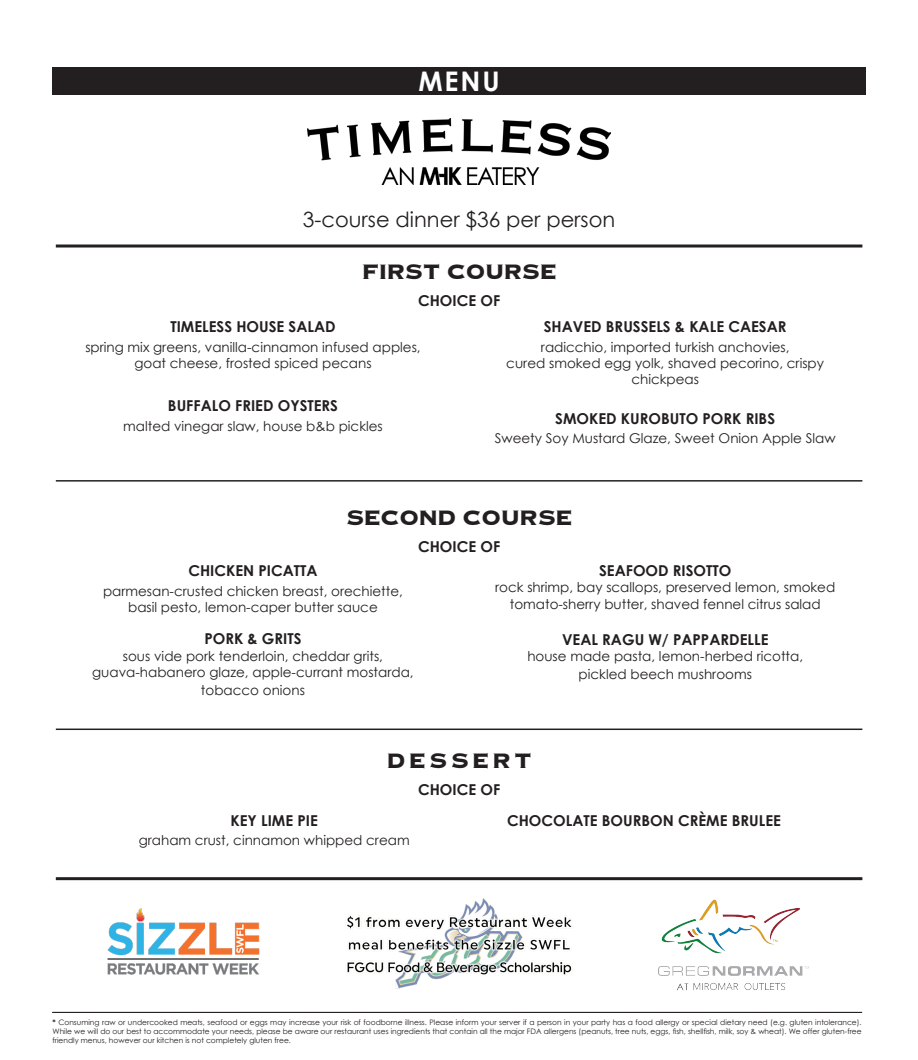
<style>
.page{position:relative;width:918px;height:1060px;background:#fff}
.page>*{position:absolute;margin:0;border:0;box-sizing:border-box;transform-origin:0 0}
.t1{font:700 27px "Century Gothic";color:#fff}
.t2{font:21px "Century Gothic";color:#231f20}
.t3{font:800 18px "OPTI Copperplate";color:#231f20}
.t4{font:800 18px "OPTI Copperplate";letter-spacing:.2em;color:#231f20}
.t5{font:700 15px "Century Gothic";color:#231f20}
.t6{font:13.5px/16.2px "Century Gothic";color:#231f20;text-align:center}
.t7{font:7.5px/9px "Century Gothic";color:#231f20;text-align:justify}
.s1{font-weight:700}
</style>
<div class="page">
<hr style="left:52px;top:1012px;width:810px;height:1px;background:#231f20">
<div style="left:52px;top:68px;width:814px;height:26px;background:#231f20"></div>
<hr style="left:56px;top:728px;width:806px;height:2px;background:#231f20">
<hr style="left:56px;top:877px;width:806px;height:3px;background:#231f20">
<hr style="left:56px;top:480px;width:806px;height:1px;background:#231f20">
<hr style="left:56px;top:244px;width:806px;height:3px;background:#231f20">
<img style="left:107px;top:908px;width:153px;height:67px">
<img style="left:347px;top:898px;width:225px;height:91px">
<img style="left:659px;top:899px;width:150px;height:92px">
<img style="left:307px;top:119px;width:304px;height:66px">
<p class="t1" style="left:418px;top:61px;width:83px">MENU</p>
<p class="t2" style="left:303px;top:204px;width:314px">3-course dinner $36 per person</p>
<p class="t3" style="left:362px;top:257px;width:196px">FIRST COURSE</p>
<p class="t5" style="left:418px;top:289px;width:84px">CHOICE OF</p>
<p class="t5" style="left:170px;top:315px;width:167px">TIMELESS HOUSE SALAD</p>
<p class="t6" style="left:85px;top:338px;width:337px">spring mix greens, vanilla-cinnamon infused apples,</p>
<p class="t6" style="left:134px;top:355px;width:239px">goat cheese, frosted spiced pecans</p>
<p class="t5" style="left:168px;top:394px;width:172px">BUFFALO FRIED OYSTERS</p>
<p class="t6" style="left:123px;top:417px;width:261px">malted vinegar slaw, house b&amp;b pickles</p>
<p class="t5" style="left:544px;top:315px;width:244px">SHAVED BRUSSELS &amp; KALE CAESAR</p>
<p class="t6" style="left:541px;top:338px;width:250px">radicchio, imported turkish anchovies,</p>
<p class="t6" style="left:506px;top:355px;width:319px">cured smoked egg yolk, shaved pecorino, crispy chickpeas</p>
<p class="t5" style="left:555px;top:407px;width:221px">SMOKED KUROBUTO PORK RIBS</p>
<p class="t6" style="left:495px;top:430px;width:342px">Sweety Soy Mustard Glaze, Sweet Onion Apple Slaw</p>
<p class="t3" style="left:346px;top:503px;width:228px">SECOND COURSE</p>
<p class="t5" style="left:418px;top:535px;width:84px">CHOICE OF</p>
<p class="t5" style="left:188px;top:559px;width:131px">CHICKEN PICATTA</p>
<p class="t6" style="left:103px;top:583px;width:301px">parmesan-crusted chicken breast, orechiette,</p>
<p class="t6" style="left:128px;top:599px;width:251px">basil pesto, lemon-caper butter sauce</p>
<p class="t5" style="left:204px;top:627px;width:99px">PORK &amp; GRITS</p>
<p class="t6" style="left:123px;top:647px;width:262px">sous vide pork tenderloin, cheddar grits,</p>
<p class="t6" style="left:92px;top:663px;width:323px;line-height:18px">guava-habanero glaze, apple-currant mostarda, tobacco onions</p>
<p class="t5" style="left:599px;top:559px;width:134px">SEAFOOD RISOTTO</p>
<p class="t6" style="left:495px;top:579px;width:342px">rock shrimp, bay scallops, preserved lemon, smoked tomato-sherry butter, shaved fennel citrus salad</p>
<p class="t5" style="left:562px;top:628px;width:208px">VEAL RAGU W/ PAPPARDELLE</p>
<p class="t6" style="left:527px;top:647px;width:277px">house made pasta, lemon-herbed ricotta,</p>
<p class="t6" style="left:579px;top:665px;width:175px">pickled beech mushrooms</p>
<p class="t4" style="left:387px;top:746px;width:146px">DESSERT</p>
<p class="t5" style="left:418px;top:778px;width:84px">CHOICE OF</p>
<p class="t5" style="left:231px;top:809px;width:89px">KEY LIME PIE</p>
<p class="t6" style="left:139px;top:832px;width:272px">graham crust, cinnamon whipped cream</p>
<p class="t5" style="left:507px;top:809px;width:275px">CHOCOLATE BOURBON CRÈME BRULEE</p>
<p class="t7" style="left:53px;top:1018px;width:811px"><span class="s1">*</span> Consuming raw or undercooked meats, seafood or eggs may increase your risk of foodborne illness. Please inform your server if a person in your party has a food allergy or special dietary need (e.g. gluten intolerance).<br>While we will do our best to accommodate your needs, please be aware our restaurant uses ingredients that contain all the major FDA allergens (peanuts, tree nuts, eggs, fish, shellfish, milk, soy &amp; wheat). We offer gluten-free friendly menus, however our kitchen is not completely gluten free.</p>
</div>
